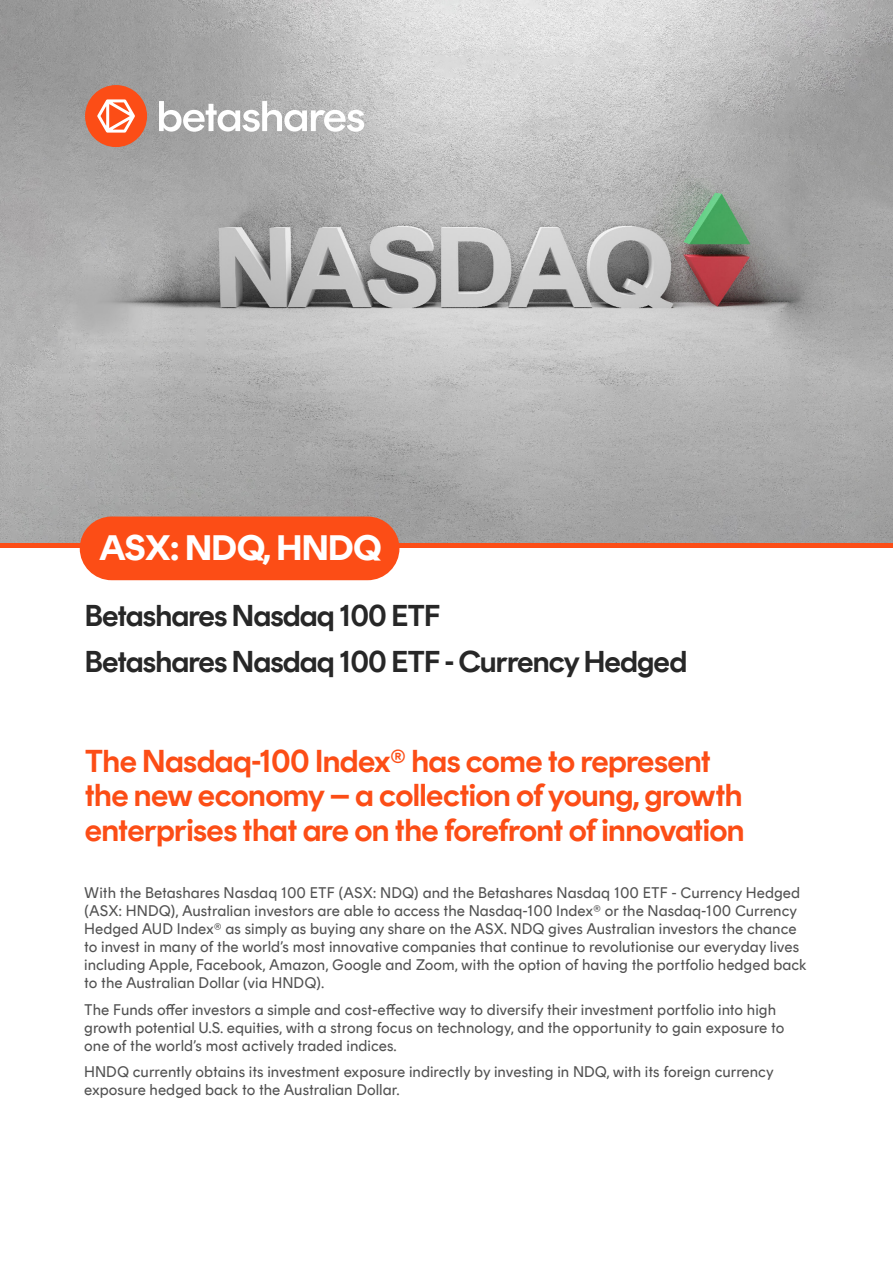
<style>
.page{position:relative;width:893px;height:1263px;background:#fff}
.page>*{position:absolute;margin:0;border:0;box-sizing:border-box;transform-origin:0 0}
.t1{font:700 36px "Rund Display";color:#fff}
.t2{font:600 31.5px/34.5px "Rund Display";color:#fc4d16}
.t3{font:600 30px/45.8px "Rund Display";letter-spacing:-.01em;color:#272727}
.t4{font:15px/18px "Rund Text";color:#525252}
</style>
<div class="page">
<img style="left:0;top:0;width:893px;height:543px">
<div style="left:0;top:543px;width:893px;height:5px;background:#fc4d16"></div>
<div style="left:80px;top:516px;width:319px;height:64px;background:#fc4d16;border-radius:32px"></div>
<div style="left:85px;top:85px;width:62px;height:62px;background:#fc4d16;border-radius:50%"></div>
<svg style="left:97px;top:99px;width:38px;height:34px"></svg>
<svg style="left:159px;top:101px;width:205px;height:31px"></svg>
<h1 class="t1" style="left:100px;top:526px;width:283px">ASX: NDQ, HNDQ</h1>
<h3 class="t3" style="left:85px;top:593px;width:604px">Betashares Nasdaq 100 ETF<br>Betashares Nasdaq 100 ETF - Currency Hedged</h3>
<h2 class="t2" style="left:85px;top:744px;width:661px">The Nasdaq-100 Index® has come to represent the new economy – a collection of young, growth enterprises that are on the forefront of innovation</h2>
<p class="t4" style="left:84px;top:884px;width:724px">With the Betashares Nasdaq 100 ETF (ASX: NDQ) and the Betashares Nasdaq 100 ETF - Currency Hedged (ASX: HNDQ), Australian investors are able to access the Nasdaq-100 Index® or the Nasdaq-100 Currency Hedged AUD Index® as simply as buying any share on the ASX. NDQ gives Australian investors the chance to invest in many of the world’s most innovative companies that continue to revolutionise our everyday lives including Apple, Facebook, Amazon, Google and Zoom, with the option of having the portfolio hedged back to the Australian Dollar (via HNDQ).</p>
<p class="t4" style="left:84px;top:1000px;width:702px">The Funds offer investors a simple and cost-effective way to diversify their investment portfolio into high growth potential U.S. equities, with a strong focus on technology, and the opportunity to gain exposure to one of the world’s most actively traded indices.</p>
<p class="t4" style="left:84px;top:1063px;width:691px">HNDQ currently obtains its investment exposure indirectly by investing in NDQ, with its foreign currency exposure hedged back to the Australian Dollar.</p>
</div>
